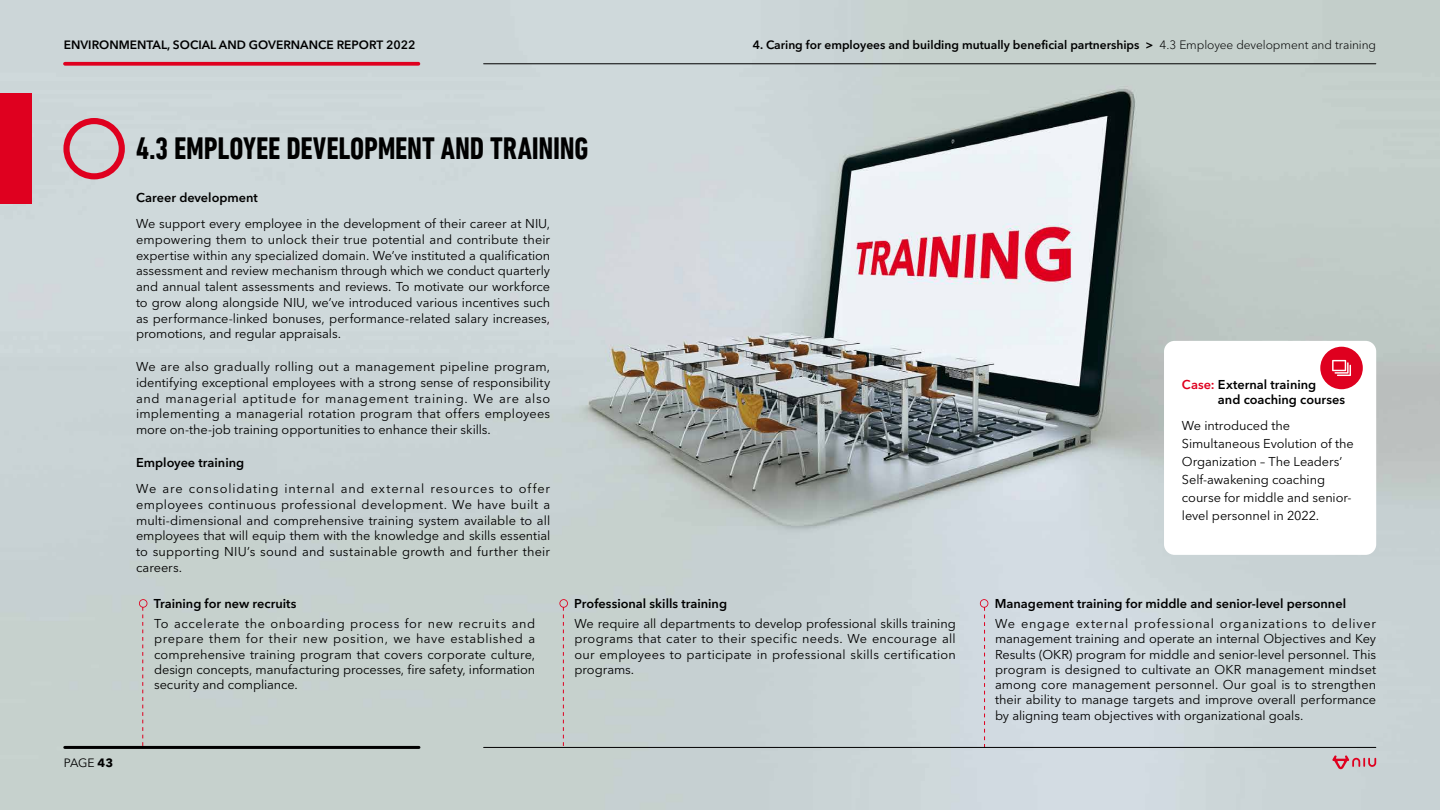
<style>
.page{position:relative;width:1440px;height:810px;background:#fff}
.page>*{position:absolute;margin:0;border:0;box-sizing:border-box;transform-origin:0 0}
.t1{font:700 condensed 31.5px "DIN Next LT Pro";letter-spacing:-.01em;color:#000}
.t2{font:12.75px/15.8px "Avenir Next LT Pro";letter-spacing:-.005em;color:#000;text-align:justify}
.t3{font:600 12.75px/15.3px "Avenir Next LT Pro";color:#000}
.t4{font:600 12px "Avenir Next LT Pro";color:#000}
.t5{font:12px "Avenir Next LT Pro";color:#000}
.s1{font-weight:300}
.s2{font-weight:700}
.s3{color:#df001f}
</style>
<div class="page">
<img style="left:0;top:0;width:1440px;height:810px">
<div style="left:0;top:93px;width:32px;height:111px;background:#df001f"></div>
<svg style="left:63px;top:118px;width:62px;height:61px;background:#d29ba5"></svg>
<svg style="left:1164px;top:341px;width:212px;height:214px"></svg>
<svg style="left:139px;top:599px;width:8px;height:147px"></svg>
<svg style="left:559px;top:599px;width:9px;height:147px"></svg>
<svg style="left:980px;top:599px;width:8px;height:148px"></svg>
<svg style="left:65px;top:62px;width:353px;height:4px"></svg>
<hr style="left:484px;top:63px;width:892px;height:1px;background:#000">
<hr style="left:65px;top:746px;width:354px;height:3px;background:#000">
<hr style="left:484px;top:747px;width:892px;height:1px;background:#000">
<svg style="left:1332px;top:755px;width:44px;height:14px"></svg>
<p class="t4" style="left:64px;top:38px;width:353px">ENVIRONMENTAL, SOCIAL AND GOVERNANCE REPORT 2022</p>
<p class="t4" style="left:753px;top:37px;width:625px">4. Caring for employees and building mutually beneficial partnerships &gt; <span class="s1">4.3 Employee development and training</span></p>
<h1 class="t1" style="left:136px;top:131px;width:454px">4.3 EMPLOYEE DEVELOPMENT AND TRAINING</h1>
<p class="t3" style="left:136px;top:190px;width:123px">Career development</p>
<p class="t2" style="left:136px;top:216px;width:416px">We support every employee in the development of their career at NIU, empowering them to unlock their true potential and contribute their expertise within any specialized domain. We’ve instituted a qualification assessment and review mechanism through which we conduct quarterly and annual talent assessments and reviews. To motivate our workforce to grow along alongside NIU, we’ve introduced various incentives such as performance-linked bonuses, performance-related salary increases, promotions, and regular appraisals.</p>
<p class="t2" style="left:136px;top:359px;width:416px">We are also gradually rolling out a management pipeline program, identifying exceptional employees with a strong sense of responsibility and managerial aptitude for management training. We are also implementing a managerial rotation program that offers employees more on-the-job training opportunities to enhance their skills.</p>
<p class="t3" style="left:136px;top:455px;width:110px">Employee training</p>
<p class="t2" style="left:136px;top:481px;width:416px">We are consolidating internal and external resources to offer employees continuous professional development. We have built a multi-dimensional and comprehensive training system available to all employees that will equip them with the knowledge and skills essential to supporting NIU’s sound and sustainable growth and further their careers.</p>
<p class="t3" style="left:154px;top:596px;width:144px">Training for new recruits</p>
<p class="t2" style="left:154px;top:616px;width:383px;line-height:15.3px">To accelerate the onboarding process for new recruits and prepare them for their new position, we have established a comprehensive training program that covers corporate culture, design concepts, manufacturing processes, fire safety, information security and compliance.</p>
<p class="t3" style="left:574px;top:596px;width:154px">Professional skills training</p>
<p class="t2" style="left:575px;top:616px;width:383px;line-height:15.3px">We require all departments to develop professional skills training programs that cater to their specific needs. We encourage all our employees to participate in professional skills certification programs.</p>
<p class="t5" style="left:64px;top:756px;width:51px">PAGE <span class="s2">43</span></p>
<p class="t3" style="left:1218px;top:377px;width:129px;text-indent:-36px"><span class="s3">Case:</span> External training<br>and coaching courses</p>
<p class="t2" style="left:1182px;top:416px;width:173px;line-height:18px;text-align:left">We introduced the<br>Simultaneous Evolution of the<br>Organization – The Leaders’<br>Self-awakening coaching course for middle and senior&shy;level personnel in 2022.</p>
<p class="t3" style="left:995px;top:596px;width:353px">Management training for middle and senior-level personnel</p>
<p class="t2" style="left:995px;top:616px;width:383px;line-height:15.3px">We engage external professional organizations to deliver management training and operate an internal Objectives and Key Results (OKR) program for middle and senior-level personnel. This program is designed to cultivate an OKR management mindset among core management personnel. Our goal is to strengthen their ability to manage targets and improve overall performance by aligning team objectives with organizational goals.</p>
</div>
